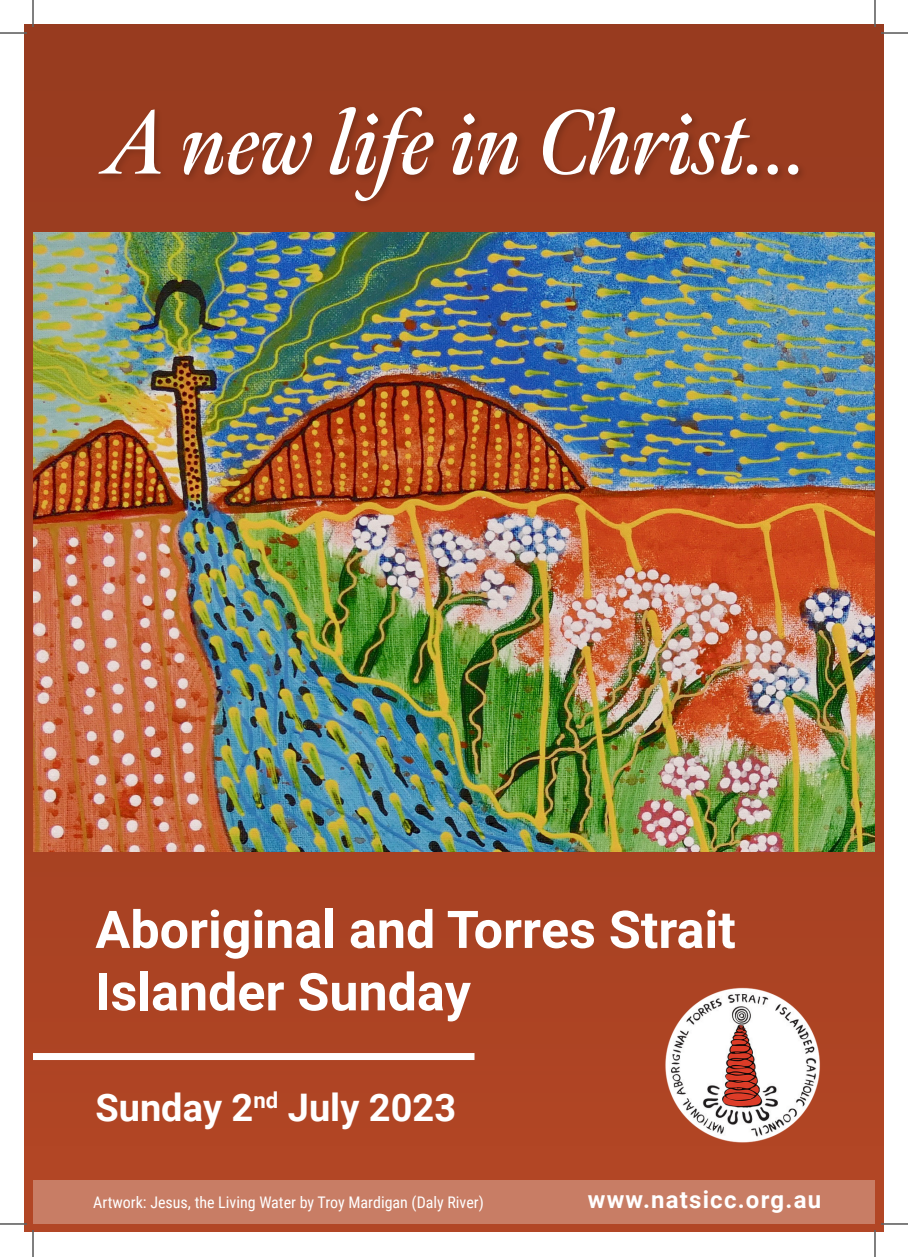
<style>
.page{position:relative;width:908px;height:1257px;background:#fff}
.page>*{position:absolute;margin:0;border:0;box-sizing:border-box;transform-origin:0 0}
.t1{font:italic 600 90.9px "Meno Display Condensed";color:#fff}
.t2{font:700 52px/62.4px "Roboto";color:#fff}
.t3{font:700 38px "Roboto";color:#fff}
.t4{font:700 24px "Roboto";letter-spacing:.05em;color:#fff}
.t5{font:16px "Roboto Condensed";color:#fff}
</style>
<div class="page">
<div style="left:24px;top:24px;width:859px;height:1208px;background:#b24625"></div>
<div style="left:24px;top:24px;width:859px;height:1125px;background:linear-gradient(to bottom,#963b1f,#af4424)"></div>
<img style="left:33px;top:233px;width:842px;height:618px">
<img style="left:93px;top:91px;width:728px;height:123px">
<img style="left:654px;top:977px;width:175px;height:172px">
<div style="left:33px;top:1053px;width:441px;height:7px;background:#fff"></div>
<div style="left:33px;top:1180px;width:842px;height:44px;background:#c87d65"></div>
<hr style="left:0;top:32px;width:27px;height:2px;background:#fff">
<hr style="left:881px;top:32px;width:27px;height:2px;background:#fff">
<hr style="left:32px;top:0;width:2px;height:27px;background:#fff">
<hr style="left:32px;top:1230px;width:2px;height:27px;background:#fff">
<hr style="left:874px;top:0;width:2px;height:27px;background:#fff">
<hr style="left:874px;top:1230px;width:2px;height:27px;background:#fff">
<svg style="left:0;top:33px;width:27px;height:1px"></svg>
<svg style="left:881px;top:33px;width:27px;height:1px"></svg>
<svg style="left:0;top:1223px;width:27px;height:1px"></svg>
<svg style="left:881px;top:1223px;width:27px;height:1px"></svg>
<svg style="left:33px;top:0;width:1px;height:27px"></svg>
<svg style="left:33px;top:1230px;width:1px;height:27px"></svg>
<svg style="left:875px;top:0;width:1px;height:27px"></svg>
<svg style="left:875px;top:1230px;width:1px;height:27px"></svg>
<h1 class="t1" style="left:107px;top:87px;width:704px">A new life in Christ…</h1>
<h2 class="t2" style="left:95px;top:896px;width:642px">Aboriginal and Torres Strait<br>Islander Sunday</h2>
<h3 class="t3" style="left:95px;top:1080px;width:362px">Sunday 2<sup>nd</sup> July 2023</h3>
<p class="t5" style="left:93px;top:1190px;width:392px">Artwork: Jesus, the Living Water by Troy Mardigan (Daly River)</p>
<h3 class="t4" style="left:588px;top:1182px;width:235px">www.natsicc.org.au</h3>
</div>
